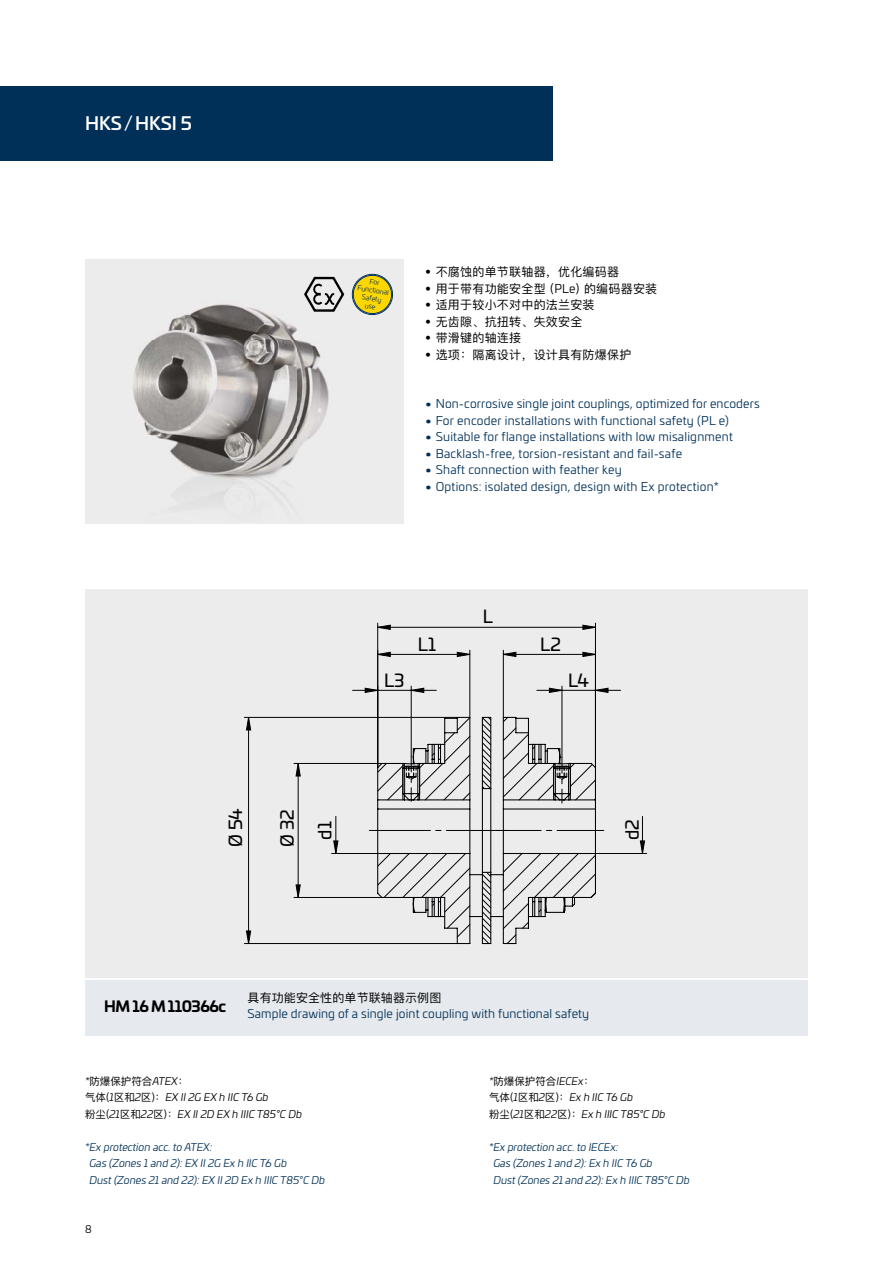
<style>
.page{position:relative;width:893px;height:1263px;background:#fff}
.page>*{position:absolute;margin:0;border:0;box-sizing:border-box;transform-origin:0 0}
.t1{font:500 18px "Univia Pro";color:#fff}
.t2{font:17.7px/37.7px "Univia Pro";color:#020204;text-align:center}
.t3{font:700 15px "Univia Pro";letter-spacing:-.03em;color:#000}
.t4{font:12px "Univia Pro";letter-spacing:.02em;color:#003057}
.t5{font:12px "Ping Fang SC";letter-spacing:.02em;color:#000}
.t6{font:italic 10.5px/16.5px "Univia Pro";color:#003057}
.t7{font:italic 10.5px/16.5px "Univia Pro";color:#000}
.t8{font:10.5px "Ping Fang SC";color:#000}
.t9{font:10.5px "Univia Pro";color:#000}
.t10{font:6.75px/8.2px "Univia Pro";color:#00305d;text-align:center}
.s1{font-family:"Ping Fang HK"}
.s2{font-family:"Univia Pro"}
.s3{font-weight:700}
.s4{font-family:"Univia Pro";font-style:italic}
.s5{font-family:"Ping Fang SC";font-style:normal}
</style>
<div class="page">
<div style="left:85px;top:260px;width:319px;height:264px;background:#ececed"></div>
<img style="left:133px;top:294px;width:212px;height:211px">
<div style="left:0;top:86px;width:553px;height:75px;background:#003057"></div>
<div style="left:85px;top:590px;width:723px;height:415px;background:#ececed"></div>
<div style="left:85px;top:978px;width:723px;height:58px;background:#e6eaee"></div>
<hr style="left:79px;top:978px;width:763px;height:1px;background:#fff">
<svg style="left:369px;top:830px;width:235px;height:1px"></svg>
<hr style="left:469px;top:650px;width:1px;height:67px;background:#020204">
<hr style="left:411px;top:686px;width:1px;height:71px;background:#020204">
<hr style="left:503px;top:650px;width:1px;height:67px;background:#020204">
<hr style="left:377px;top:623px;width:1px;height:145px;background:#020204">
<hr style="left:595px;top:623px;width:1px;height:145px;background:#020204">
<hr style="left:562px;top:686px;width:1px;height:72px;background:#020204">
<hr style="left:595px;top:853px;width:52px;height:1px;background:#020204">
<hr style="left:642px;top:816px;width:1px;height:37px;background:#020204">
<hr style="left:294px;top:763px;width:88px;height:1px;background:#020204">
<hr style="left:294px;top:897px;width:88px;height:1px;background:#020204">
<hr style="left:244px;top:717px;width:213px;height:1px;background:#020204">
<hr style="left:244px;top:943px;width:213px;height:1px;background:#020204">
<hr style="left:332px;top:853px;width:46px;height:1px;background:#020204">
<hr style="left:335px;top:816px;width:1px;height:37px;background:#020204">
<svg style="left:353px;top:624px;width:268px;height:69px"></svg>
<svg style="left:639px;top:840px;width:6px;height:13px"></svg>
<svg style="left:246px;top:716px;width:55px;height:227px"></svg>
<svg style="left:333px;top:840px;width:6px;height:13px"></svg>
<svg style="left:376px;top:716px;width:221px;height:228px"></svg>
<svg style="left:554px;top:758px;width:16px;height:45px"></svg>
<svg style="left:403px;top:757px;width:17px;height:44px"></svg>
<svg style="left:351px;top:273px;width:42px;height:42px"></svg>
<svg style="left:304px;top:277px;width:40px;height:35px"></svg>
<h1 class="t1" style="left:85px;top:110px;width:108px">HKS / HKSI 5</h1>
<p class="t10" style="left:360px;top:275px;width:33px;rotate:10deg">For<br>Functional<br>Safety use</p>
<p class="t5" style="left:425px;top:264px;width:195px"><span class="s1">•</span> 不腐蚀的单节联轴器，优化编码器</p>
<p class="t5" style="left:425px;top:281px;width:233px">• 用于带有功能安全型 (<span class="s2">PLe</span>) 的编码器安装</p>
<p class="t5" style="left:425px;top:297px;width:171px">• 适用于较小不对中的法兰安装</p>
<p class="t5" style="left:425px;top:314px;width:159px">• 无齿隙、抗扭转、失效安全</p>
<p class="t5" style="left:425px;top:330px;width:97px">• 带滑键的轴连接</p>
<p class="t5" style="left:425px;top:347px;width:208px">• 选项：隔离设计，设计具有防爆保护</p>
<p class="t4" style="left:425px;top:395px;width:336px"><span class="s3">•</span> Non-corrosive single joint couplings, optimized for encoders</p>
<p class="t4" style="left:425px;top:412px;width:305px"><span class="s3">•</span> For encoder installations with functional safety (PL e)</p>
<p class="t4" style="left:425px;top:428px;width:309px"><span class="s3">•</span> Suitable for flange installations with low misalignment</p>
<p class="t4" style="left:425px;top:445px;width:258px"><span class="s3">•</span> Backlash-free, torsion-resistant and fail-safe</p>
<p class="t4" style="left:425px;top:461px;width:198px"><span class="s3">•</span> Shaft connection with feather key</p>
<p class="t4" style="left:425px;top:478px;width:295px"><span class="s3">•</span> Options: isolated design, design with Ex protection*</p>
<h2 class="t2" style="left:483px;top:597px;width:12px">L</h2>
<h2 class="t2" style="left:418px;top:624px;width:20px">L1</h2>
<h2 class="t2" style="left:540px;top:624px;width:22px">L2</h2>
<h2 class="t2" style="left:384px;top:660px;width:22px">L3</h2>
<h2 class="t2" style="left:568px;top:661px;width:22px">L4</h2>
<h2 class="t2" style="left:216px;top:847px;width:41px;rotate:-90deg">Ø 54</h2>
<h2 class="t2" style="left:268px;top:847px;width:39px;rotate:-90deg">Ø 32 d1</h2>
<h2 class="t2" style="left:613px;top:840px;width:22px;rotate:-90deg">d2</h2>
<p class="t3" style="left:104px;top:994px;width:123px">HM 16 M 110366c</p>
<p class="t5" style="left:248px;top:990px;width:195px">具有功能安全性的单节联轴器示例图</p>
<p class="t4" style="left:248px;top:1005px;width:343px">Sample drawing of a single joint coupling with functional safety</p>
<p class="t8" style="left:489px;top:1074px;width:106px"><span class="s4">*</span> 防爆保护符合<span class="s4">IECEx</span>：</p>
<p class="t7" style="left:489px;top:1089px;width:178px"><span class="s5">气体(</span>1<span class="s5">区和</span>2<span class="s5">区)：</span>Ex h IIC T6 Gb<br><span class="s5">粉尘(</span>21<span class="s5">区和</span>22<span class="s5">区)：</span>Ex h IIIC T85°C Db</p>
<p class="t8" style="left:85px;top:1074px;width:105px"><span class="s4">*</span>防爆保护符合<span class="s4">ATEX</span>：</p>
<p class="t7" style="left:85px;top:1089px;width:218px"><span class="s5">气体(</span>1<span class="s5">区和</span>2<span class="s5">区)：</span>EX II 2G EX h IIC T6 Gb<br><span class="s5">粉尘(</span>21<span class="s5">区和</span>22<span class="s5">区)：</span>EX II 2D EX h IIIC T85°C Db</p>
<p class="t6" style="left:89px;top:1138px;width:237px;text-indent:-4px">* Ex protection acc. to ATEX:<br>Gas (Zones 1 and 2): EX II 2G Ex h IIC T6 Gb<br>Dust (Zones 21 and 22): EX II 2D Ex h IIIC T85°C Db</p>
<p class="t6" style="left:493px;top:1138px;width:198px;text-indent:-4px">* Ex protection acc. to IECEx:<br>Gas (Zones 1 and 2): Ex h IIC T6 Gb<br>Dust (Zones 21 and 22): Ex h IIIC T85°C Db</p>
<p class="t9" style="left:85px;top:1221px;width:8px">8</p>
</div>
